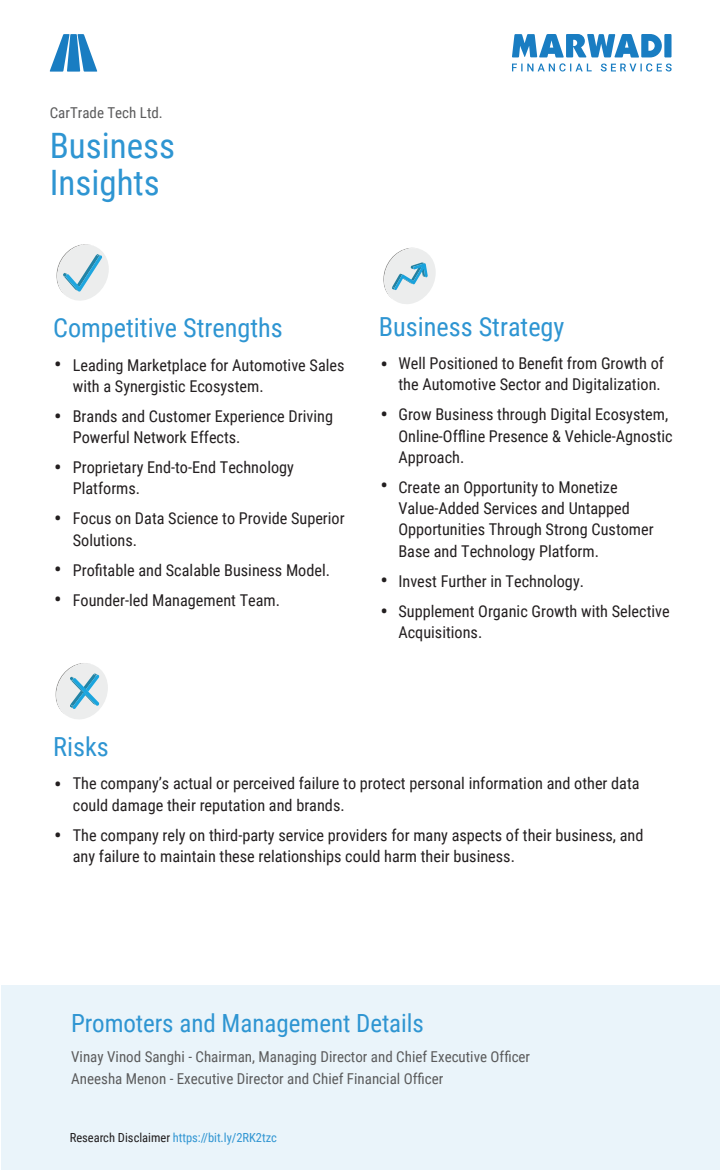
<style>
.page{position:relative;width:720px;height:1170px;background:#fff}
.page>*{position:absolute;margin:0;border:0;box-sizing:border-box;transform-origin:0 0}
.t1{font:35px/37.5px "Roboto Condensed";color:#2e95d2}
.t2{font:26.25px "Roboto Condensed";color:#2e95d2}
.t3{font:25px "Roboto Condensed";color:#2e95d2}
.t4{font:22.5px/31.2px "Roboto";color:#231f20}
.t5{font:16.25px/21.2px "Roboto Condensed";color:#231f20}
.t6{font:15px/22.5px "Roboto Condensed";color:#5b5b5c}
.t7{font:12.5px "Roboto Condensed";color:#3095d2}
.s1{color:#201d1e}
</style>
<div class="page">
<div style="left:1px;top:986px;width:719px;height:184px;background:#eaf4fa"></div>
<svg style="left:55px;top:663px;width:53px;height:56px"></svg>
<svg style="left:383px;top:248px;width:53px;height:56px"></svg>
<svg style="left:56px;top:244px;width:53px;height:57px"></svg>
<svg style="left:512px;top:34px;width:160px;height:38px"></svg>
<svg style="left:50px;top:34px;width:47px;height:38px"></svg>
<p class="t6" style="left:50px;top:101px;width:115px">CarTrade Tech Ltd.</p>
<h1 class="t1" style="left:50px;top:125px;width:127px">Business<br>Insights</h1>
<h2 class="t2" style="left:53px;top:310px;width:231px">Competitive Strengths</h2>
<h3 class="t4" style="left:54px;top:347px;width:9px">•</h3>
<h3 class="t4" style="left:54px;top:400px;width:9px">•</h3>
<h3 class="t4" style="left:54px;top:451px;width:9px">•</h3>
<h3 class="t4" style="left:54px;top:501px;width:9px">•</h3>
<h3 class="t4" style="left:54px;top:553px;width:9px;line-height:30px">• •</h3>
<p class="t5" style="left:73px;top:354px;width:273px">Leading Marketplace for Automotive Sales with a Synergistic Ecosystem.</p>
<p class="t5" style="left:73px;top:405px;width:262px">Brands and Customer Experience Driving<br>Powerful Network Effects.</p>
<p class="t5" style="left:73px;top:456px;width:223px">Proprietary End-to-End Technology<br>Platforms.</p>
<p class="t5" style="left:73px;top:507px;width:273px">Focus on Data Science to Provide Superior<br>Solutions.</p>
<p class="t5" style="left:73px;top:554px;width:259px;line-height:30px">Profitable and Scalable Business Model.<br>Founder-led Management Team.</p>
<h2 class="t2" style="left:379px;top:308px;width:187px">Business Strategy</h2>
<h3 class="t4" style="left:381px;top:347px;width:9px">•</h3>
<h3 class="t4" style="left:381px;top:397px;width:9px">•</h3>
<h3 class="t4" style="left:381px;top:469px;width:9px">•</h3>
<h3 class="t4" style="left:381px;top:563px;width:9px">• •</h3>
<p class="t5" style="left:398px;top:352px;width:267px">Well Positioned to Benefit from Growth of the Automotive Sector and Digitalization.</p>
<p class="t5" style="left:398px;top:403px;width:276px">Grow Business through Digital Ecosystem,<br>Online-Offline Presence &amp; Vehicle-Agnostic<br>Approach.</p>
<p class="t5" style="left:398px;top:476px;width:257px">Create an Opportunity to Monetize Value-Added Services and Untapped Opportunities Through Strong Customer Base and Technology Platform.</p>
<p class="t5" style="left:398px;top:565px;width:273px;line-height:30px">Invest Further in Technology.<br>Supplement Organic Growth with Selective</p>
<p class="t5" style="left:398px;top:621px;width:85px">Acquisitions.</p>
<h2 class="t2" style="left:53px;top:729px;width:57px">Risks</h2>
<h3 class="t4" style="left:54px;top:768px;width:9px">•</h3>
<h3 class="t4" style="left:54px;top:818px;width:9px">•</h3>
<p class="t5" style="left:73px;top:772px;width:568px">The company’s actual or perceived failure to protect personal information and other data could damage their reputation and brands.</p>
<p class="t5" style="left:73px;top:824px;width:572px">The company rely on third-party service providers for many aspects of their business, and any failure to maintain these relationships could harm their business.</p>
<h3 class="t3" style="left:71px;top:1005px;width:354px">Promoters and Management Details</h3>
<p class="t6" style="left:71px;top:1044px;width:461px">Vinay Vinod Sanghi - Chairman, Managing Director and Chief Executive Officer<br>Aneesha Menon - Executive Director and Chief Financial Officer</p>
<p class="t7" style="left:70px;top:1129px;width:208px"><span class="s1">Research Disclaimer</span> https://bit.ly/2RK2tzc</p>
</div>
